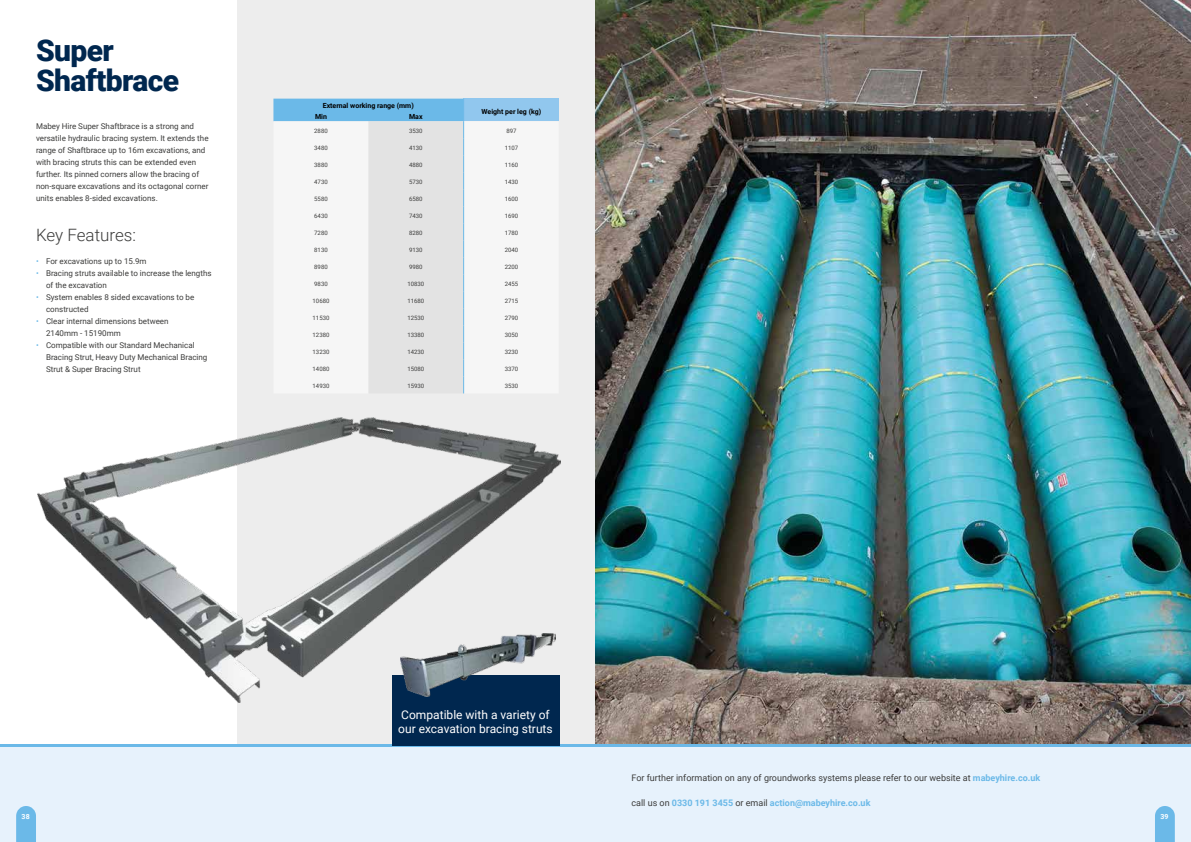
<style>
.page{position:relative;width:1191px;height:842px;background:#fff}
.page>*{position:absolute;margin:0;border:0;box-sizing:border-box;transform-origin:0 0}
.t1{font:900 30px/30px "Roboto";letter-spacing:-.02em;color:#00274f}
.t2{font:300 17px "Roboto";color:#3c3c3b}
.t3{font:12px/14.4px "Roboto";color:#fff}
.t4{font:9px "Roboto";color:#3c3c3b}
.t5{font:700 9px "Roboto";color:#6bb9e8}
.t6{font:8px/12px "Roboto";color:#3c3c3b}
.t7{font:700 7px "Roboto";color:#000}
.t8{font:700 7px "Roboto";color:#fff}
.t9{font:6px "Roboto";color:#3c3c3b}
.s1{color:#6bb9e8}
.s2{font-weight:700;color:#6bb9e8}
.s3{font-weight:400;color:#3c3c3b}
</style>
<div class="page">
<div style="left:237px;top:0;width:358px;height:842px;background:#ededed"></div>
<img style="left:38px;top:418px;width:522px;height:284px">
<img style="left:595px;top:0;width:596px;height:743px">
<div style="left:0;top:744px;width:1191px;height:98px;background:#e7f2fc"></div>
<svg style="left:16px;top:806px;width:20px;height:36px"></svg>
<svg style="left:1155px;top:806px;width:19px;height:36px"></svg>
<hr style="left:0;top:744px;width:1191px;height:3px;background:#6bb9e8">
<div style="left:463px;top:99px;width:96px;height:22px;background:#91c7ee"></div>
<svg style="left:273px;top:99px;width:191px;height:294px"></svg>
<div style="left:391px;top:675px;width:168px;height:71px;background:#00274f"></div>
<img style="left:401px;top:634px;width:154px;height:62px">
<h1 class="t1" style="left:36px;top:34px;width:145px">Super<br>Shaftbrace</h1>
<p class="t6" style="left:36px;top:120px;width:174px">Mabey Hire Super Shaftbrace is a strong and versatile hydraulic bracing system. It extends the range of Shaftbrace up to 16m excavations, and with bracing struts this can be extended even further. Its pinned corners allow the bracing of non-square excavations and its octagonal corner units enables 8-sided excavations.</p>
<h2 class="t2" style="left:36px;top:223px;width:101px">Key Features:</h2>
<p class="t6" style="left:36px;top:255px;width:112px"><span class="s1">•</span> For excavations up to 15.9m</p>
<p class="t6" style="left:46px;top:267px;width:167px;text-indent:-10px"><span class="s1">•</span> Bracing struts available to increase the lengths of the excavation</p>
<p class="t6" style="left:46px;top:291px;width:150px;text-indent:-10px"><span class="s1">•</span> System enables 8 sided excavations to be constructed</p>
<p class="t6" style="left:46px;top:315px;width:124px;text-indent:-10px"><span class="s1">•</span> Clear internal dimensions between<br>2140mm - 15190mm</p>
<p class="t6" style="left:46px;top:339px;width:163px;text-indent:-10px"><span class="s1">•</span> Compatible with our Standard Mechanical<br>Bracing Strut, Heavy Duty Mechanical Bracing<br>Strut &amp; Super Bracing Strut</p>
<p class="t7" style="left:323px;top:101px;width:93px">External working range (mm)</p>
<p class="t7" style="left:481px;top:106px;width:61px">Weight per leg (kg)</p>
<p class="t7" style="left:315px;top:112px;width:13px">Min</p>
<p class="t7" style="left:409px;top:112px;width:15px">Max</p>
<p class="t9" style="left:314px;top:127px;width:15px">2880</p>
<p class="t9" style="left:409px;top:127px;width:15px">3530</p>
<p class="t9" style="left:506px;top:127px;width:12px">897</p>
<p class="t9" style="left:314px;top:144px;width:15px">3480</p>
<p class="t9" style="left:409px;top:144px;width:15px">4130</p>
<p class="t9" style="left:505px;top:144px;width:15px">1107</p>
<p class="t9" style="left:314px;top:161px;width:15px">3880</p>
<p class="t9" style="left:409px;top:161px;width:15px">4880</p>
<p class="t9" style="left:505px;top:161px;width:15px">1160</p>
<p class="t9" style="left:314px;top:178px;width:15px">4730</p>
<p class="t9" style="left:409px;top:178px;width:15px">5730</p>
<p class="t9" style="left:505px;top:178px;width:15px">1430</p>
<p class="t9" style="left:314px;top:195px;width:15px">5580</p>
<p class="t9" style="left:409px;top:195px;width:15px">6580</p>
<p class="t9" style="left:505px;top:195px;width:15px">1600</p>
<p class="t9" style="left:314px;top:212px;width:15px">6430</p>
<p class="t9" style="left:409px;top:212px;width:15px">7430</p>
<p class="t9" style="left:505px;top:212px;width:15px">1690</p>
<p class="t9" style="left:314px;top:229px;width:15px">7280</p>
<p class="t9" style="left:409px;top:229px;width:15px">8280</p>
<p class="t9" style="left:505px;top:229px;width:15px">1780</p>
<p class="t9" style="left:314px;top:246px;width:15px">8130</p>
<p class="t9" style="left:409px;top:246px;width:15px">9130</p>
<p class="t9" style="left:505px;top:246px;width:15px">2040</p>
<p class="t9" style="left:314px;top:263px;width:15px">8980</p>
<p class="t9" style="left:409px;top:263px;width:15px">9980</p>
<p class="t9" style="left:505px;top:263px;width:15px">2200</p>
<p class="t9" style="left:314px;top:280px;width:15px">9830</p>
<p class="t9" style="left:407px;top:280px;width:18px">10830</p>
<p class="t9" style="left:505px;top:280px;width:15px">2455</p>
<p class="t9" style="left:312px;top:297px;width:18px">10680</p>
<p class="t9" style="left:407px;top:297px;width:18px">11680</p>
<p class="t9" style="left:505px;top:297px;width:15px">2715</p>
<p class="t9" style="left:312px;top:314px;width:18px">11530</p>
<p class="t9" style="left:407px;top:314px;width:18px">12530</p>
<p class="t9" style="left:505px;top:314px;width:15px">2790</p>
<p class="t9" style="left:312px;top:331px;width:18px">12380</p>
<p class="t9" style="left:407px;top:331px;width:18px">13380</p>
<p class="t9" style="left:505px;top:331px;width:15px">3050</p>
<p class="t9" style="left:312px;top:348px;width:18px">13230</p>
<p class="t9" style="left:407px;top:348px;width:18px">14230</p>
<p class="t9" style="left:505px;top:348px;width:15px">3230</p>
<p class="t9" style="left:312px;top:365px;width:18px">14080</p>
<p class="t9" style="left:407px;top:365px;width:18px">15080</p>
<p class="t9" style="left:505px;top:365px;width:15px">3370</p>
<p class="t9" style="left:313px;top:382px;width:18px">14930</p>
<p class="t9" style="left:407px;top:382px;width:18px">15930</p>
<p class="t9" style="left:505px;top:382px;width:15px">3530</p>
<h3 class="t3" style="left:398px;top:707px;width:156px">Compatible with a variety of our excavation bracing struts</h3>
<p class="t4" style="left:631px;top:772px;width:410px">For further information on any of groundworks systems please refer to our website at <span class="s2">mabeyhire.co.uk</span></p>
<p class="t5" style="left:631px;top:796px;width:240px"><span class="s3">call us on</span> 0330 191 3455 <span class="s3">or email</span> action@mabeyhire.co.uk</p>
<p class="t8" style="left:22px;top:811px;width:10px">38</p>
<p class="t8" style="left:1160px;top:811px;width:10px">39</p>
</div>
